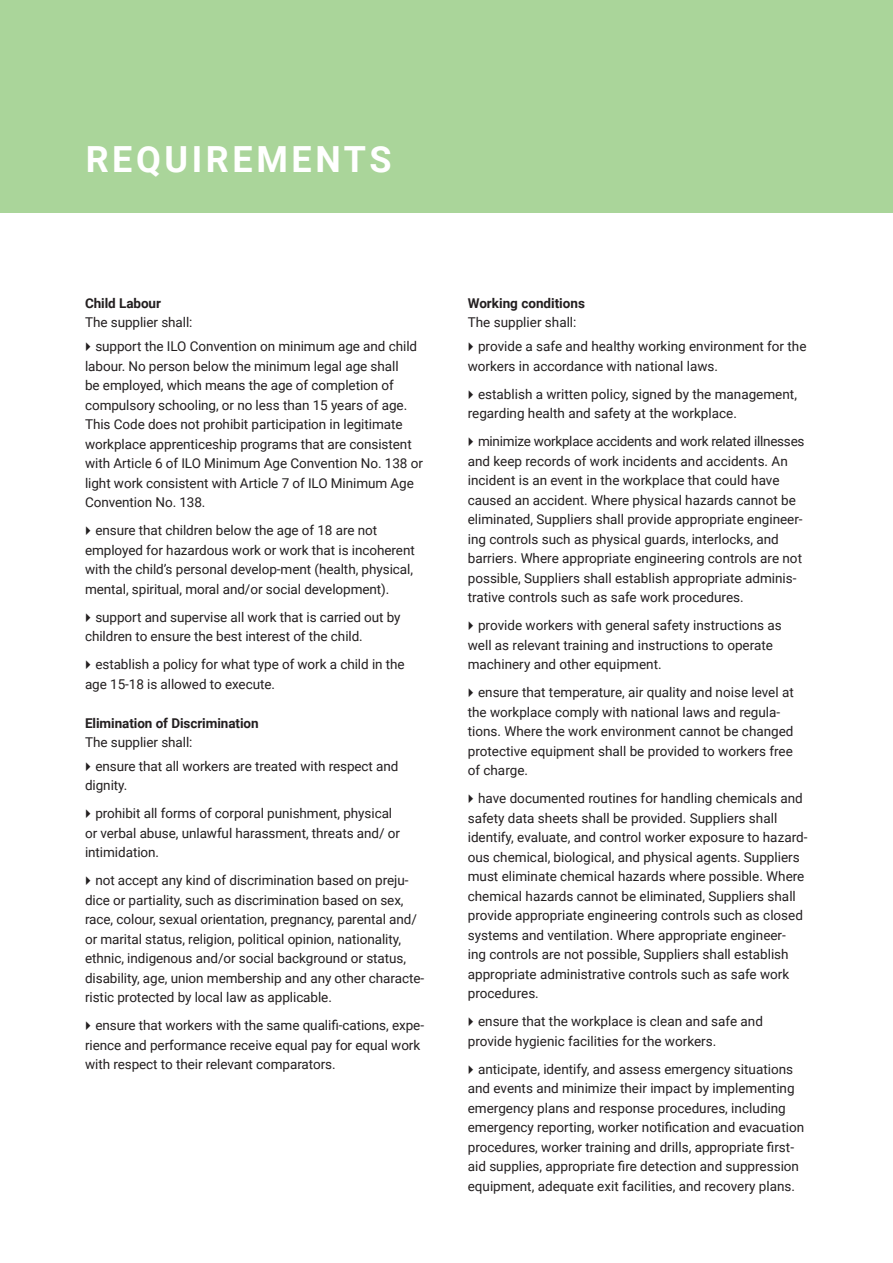
<style>
.page{position:relative;width:893px;height:1263px;background:#fff}
.page>*{position:absolute;margin:0;border:0;box-sizing:border-box;transform-origin:0 0}
.t1{font:700 36px "Roboto";letter-spacing:.1em;color:#fff}
.t2{font:13.5px/19.5px "Roboto";color:#231f20}
.t3{font:13.5px/28px "Roboto";letter-spacing:-.02em;color:#231f20}
.t4{font:700 13.5px "Roboto";letter-spacing:-.005em;color:#231f20}
</style>
<div class="page">
<div style="left:0;top:0;width:893px;height:213px;background:#aad59a"></div>
<h1 class="t1" style="left:86px;top:134px;width:307px">REQUIREMENTS</h1>
<p class="t4" style="left:85px;top:294px;width:78px">Child Labour</p>
<p class="t2" style="left:95px;top:310px;width:323px;line-height:23.7px;text-indent:-10px">The supplier shall:<br>support the ILO Convention on minimum age and child</p>
<p class="t2" style="left:85px;top:355px;width:339px">labour. No person below the minimum legal age shall<br>be employed, which means the age of completion of compulsory schooling, or no less than 15 years of age.<br>This Code does not prohibit participation in legitimate workplace apprenticeship programs that are consistent with Article 6 of ILO Minimum Age Convention No. 138 or light work consistent with Article 7 of ILO Minimum Age Convention No. 138.</p>
<p class="t2" style="left:85px;top:520px;width:331px;text-indent:10px">ensure that children below the age of 18 are not employed for hazardous work or work that is incoherent with the child’s personal develop-ment (health, physical, mental, spiritual, moral and/or social development).</p>
<p class="t2" style="left:85px;top:606px;width:317px;text-indent:10px">support and supervise all work that is carried out by children to ensure the best interest of the child.</p>
<p class="t2" style="left:85px;top:654px;width:321px;text-indent:10px">establish a policy for what type of work a child in the age 15-18 is allowed to execute.</p>
<p class="t4" style="left:85px;top:713px;width:175px">Elimination of Discrimination</p>
<p class="t2" style="left:95px;top:730px;width:305px;line-height:23.7px;text-indent:-10px">The supplier shall:<br>ensure that all workers are treated with respect and</p>
<p class="t2" style="left:95px;top:771px;width:298px;line-height:28px;text-indent:-10px">dignity.<br>prohibit all forms of corporal punishment, physical</p>
<p class="t2" style="left:85px;top:823px;width:316px">or verbal abuse, unlawful harassment, threats and/ or intimidation.</p>
<p class="t2" style="left:85px;top:870px;width:341px;text-indent:10px">not accept any kind of discrimination based on preju&shy;dice or partiality, such as discrimination based on sex, race, colour, sexual orientation, pregnancy, parental and/ or marital status, religion, political opinion, nationality, ethnic, indigenous and/or social background or status, disability, age, union membership and any other characte&shy;ristic protected by local law as applicable.</p>
<p class="t2" style="left:85px;top:1015px;width:341px;text-indent:10px">ensure that workers with the same qualifi-cations, expe&shy;rience and performance receive equal pay for equal work with respect to their relevant comparators.</p>
<p class="t4" style="left:468px;top:294px;width:119px">Working conditions</p>
<p class="t2" style="left:478px;top:310px;width:330px;line-height:23.7px;text-indent:-10px">The supplier shall:<br>provide a safe and healthy working environment for the</p>
<p class="t2" style="left:478px;top:351px;width:320px;line-height:28px;text-indent:-10px">workers in accordance with national laws.<br>establish a written policy, signed by the management,</p>
<p class="t3" style="left:478px;top:399px;width:328px;text-indent:-10px">regarding health and safety at the workplace.<br>minimize workplace accidents and work related illnesses</p>
<p class="t2" style="left:468px;top:450px;width:336px">and keep records of work incidents and accidents. An incident is an event in the workplace that could have caused an accident. Where physical hazards cannot be eliminated, Suppliers shall provide appropriate engineer&shy;ing controls such as physical guards, interlocks, and barriers. Where appropriate engineering controls are not possible, Suppliers shall establish appropriate adminis&shy;trative controls such as safe work procedures.</p>
<p class="t2" style="left:468px;top:615px;width:315px;text-indent:10px">provide workers with general safety instructions as well as relevant training and instructions to operate machinery and other equipment.</p>
<p class="t2" style="left:468px;top:682px;width:328px;text-indent:10px">ensure that temperature, air quality and noise level at the workplace comply with national laws and regula&shy;tions. Where the work environment cannot be changed protective equipment shall be provided to workers free of charge.</p>
<p class="t2" style="left:468px;top:788px;width:341px;text-indent:10px">have documented routines for handling chemicals and safety data sheets shall be provided. Suppliers shall identify, evaluate, and control worker exposure to hazard&shy;ous chemical, biological, and physical agents. Suppliers must eliminate chemical hazards where possible. Where chemical hazards cannot be eliminated, Suppliers shall provide appropriate engineering controls such as closed systems and ventilation. Where appropriate engineer&shy;ing controls are not possible, Suppliers shall establish appropriate administrative controls such as safe work procedures.</p>
<p class="t2" style="left:468px;top:1011px;width:297px;text-indent:10px">ensure that the workplace is clean and safe and provide hygienic facilities for the workers.</p>
<p class="t2" style="left:468px;top:1058px;width:338px;text-indent:10px">anticipate, identify, and assess emergency situations and events and minimize their impact by implementing emergency plans and response procedures, including emergency reporting, worker notification and evacuation procedures, worker training and drills, appropriate first&shy;aid supplies, appropriate fire detection and suppression equipment, adequate exit facilities, and recovery plans.</p>
</div>
